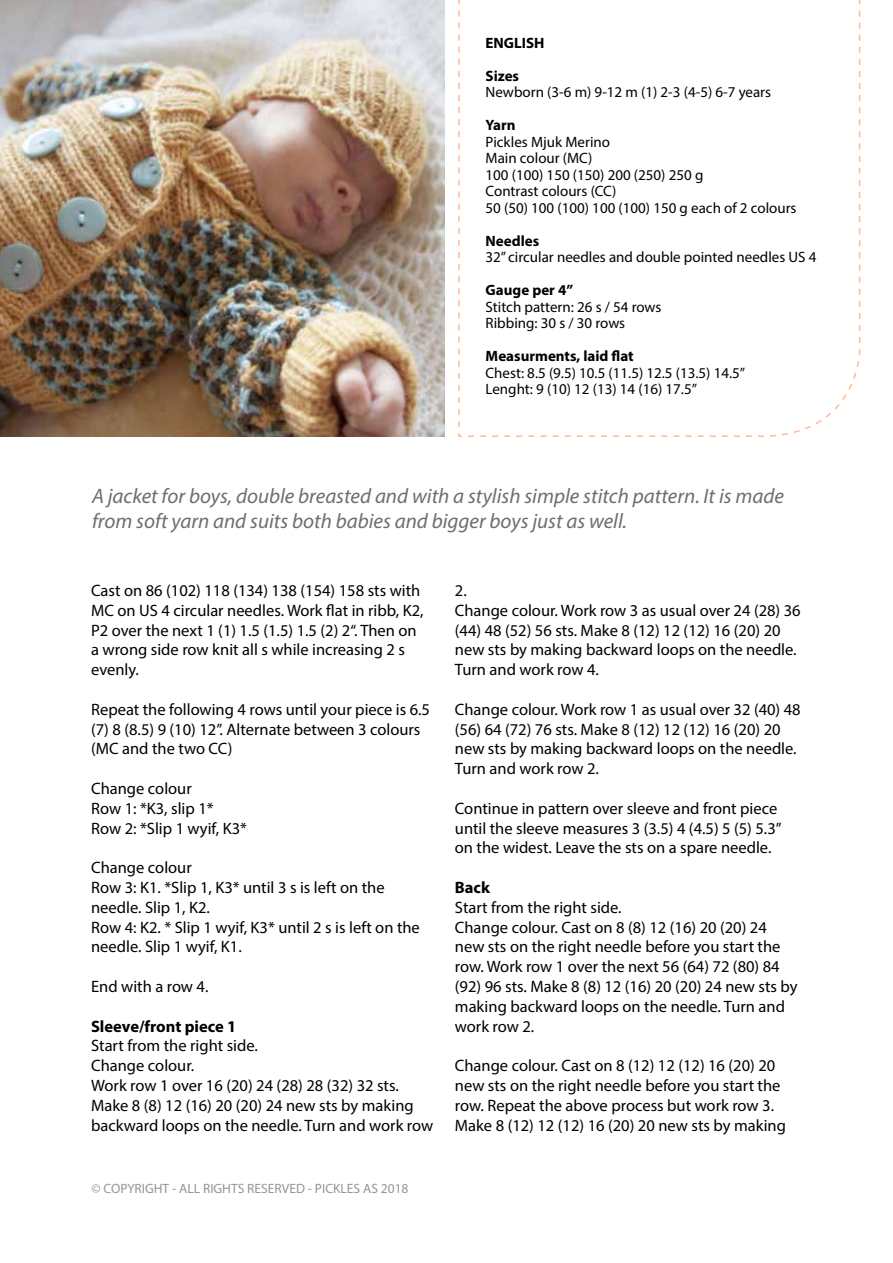
<style>
.page{position:relative;width:893px;height:1263px;background:#fff}
.page>*{position:absolute;margin:0;border:0;box-sizing:border-box;transform-origin:0 0}
.t1{font:italic 21px/25.2px "Myriad Pro";color:#6d6e71}
.t2{font:16.5px/19.8px "Myriad Pro";color:#000}
.t3{font:700 16.5px "Myriad Pro";color:#000}
.t4{font:15px/16.5px "Myriad Pro";color:#000}
.t5{font:700 15px "Myriad Pro";color:#000}
.t6{font:13.5px "Myriad Pro";color:#939598}
</style>
<div class="page">
<svg style="left:458px;top:0;width:403px;height:437px"></svg>
<img style="left:0;top:0;width:444px;height:437px">
<p class="t5" style="left:486px;top:33px;width:60px">ENGLISH</p>
<p class="t5" style="left:486px;top:66px;width:35px">Sizes</p>
<p class="t4" style="left:486px;top:84px;width:287px">Newborn (3-6 m) 9-12 m (1) 2-3 (4-5) 6-7 years</p>
<p class="t5" style="left:486px;top:115px;width:32px">Yarn</p>
<p class="t4" style="left:486px;top:133px;width:312px">Pickles Mjuk Merino<br>Main colour (MC)<br>100 (100) 150 (150) 200 (250) 250 g<br>Contrast colours (CC)<br>50 (50) 100 (100) 100 (100) 150 g each of 2 colours</p>
<p class="t5" style="left:486px;top:231px;width:55px">Needles</p>
<p class="t4" style="left:486px;top:249px;width:332px">32” circular needles and double pointed needles US 4</p>
<p class="t5" style="left:486px;top:280px;width:89px">Gauge per 4”</p>
<p class="t4" style="left:486px;top:298px;width:177px">Stitch pattern: 26 s / 54 rows<br>Ribbing: 30 s / 30 rows</p>
<p class="t5" style="left:486px;top:346px;width:150px">Measurments, laid flat</p>
<p class="t4" style="left:486px;top:364px;width:261px">Chest: 8.5 (9.5) 10.5 (11.5) 12.5 (13.5) 14.5”<br>Lenght: 9 (10) 12 (13) 14 (16) 17.5”</p>
<p class="t1" style="left:92px;top:483px;width:693px">A jacket for boys, double breasted and with a stylish simple stitch pattern. It is made from soft yarn and suits both babies and bigger boys just as well.</p>
<p class="t2" style="left:91px;top:580px;width:334px">Cast on 86 (102) 118 (134) 138 (154) 158 sts with MC on US 4 circular needles. Work flat in ribb, K2, P2 over the next 1 (1) 1.5 (1.5) 1.5 (2) 2“. Then on a wrong side row knit all s while increasing 2 s evenly.</p>
<p class="t2" style="left:91px;top:699px;width:340px">Repeat the following 4 rows until your piece is 6.5 (7) 8 (8.5) 9 (10) 12”. Alternate between 3 colours (MC and the two CC)</p>
<p class="t2" style="left:91px;top:778px;width:157px">Change colour<br>Row 1: *K3, slip 1*<br>Row 2: *Slip 1 wyif, K3*</p>
<p class="t2" style="left:91px;top:857px;width:330px">Change colour<br>Row 3: K1. *Slip 1, K3* until 3 s is left on the needle. Slip 1, K2.<br>Row 4: K2. * Slip 1 wyif, K3* until 2 s is left on the needle. Slip 1 wyif, K1.</p>
<p class="t2" style="left:91px;top:976px;width:119px">End with a row 4.</p>
<p class="t3" style="left:91px;top:1015px;width:147px">Sleeve/front piece 1</p>
<p class="t2" style="left:91px;top:1036px;width:344px">Start from the right side.<br>Change colour.<br>Work row 1 over 16 (20) 24 (28) 28 (32) 32 sts.<br>Make 8 (8) 12 (16) 20 (20) 24 new sts by making backward loops on the needle. Turn and work row</p>
<p class="t6" style="left:92px;top:1180px;width:319px">© COPYRIGHT - ALL RIGHTS RESERVED - PICKLES AS 2018</p>
<p class="t2" style="left:455px;top:580px;width:347px">2.<br>Change colour. Work row 3 as usual over 24 (28) 36 (44) 48 (52) 56 sts. Make 8 (12) 12 (12) 16 (20) 20 new sts by making backward loops on the needle.<br>Turn and work row 4.</p>
<p class="t2" style="left:455px;top:699px;width:347px">Change colour. Work row 1 as usual over 32 (40) 48 (56) 64 (72) 76 sts. Make 8 (12) 12 (12) 16 (20) 20 new sts by making backward loops on the needle.<br>Turn and work row 2.</p>
<p class="t2" style="left:455px;top:798px;width:328px">Continue in pattern over sleeve and front piece until the sleeve measures 3 (3.5) 4 (4.5) 5 (5) 5.3” on the widest. Leave the sts on a spare needle.</p>
<p class="t3" style="left:455px;top:877px;width:37px">Back</p>
<p class="t2" style="left:455px;top:897px;width:344px">Start from the right side.<br>Change colour. Cast on 8 (8) 12 (16) 20 (20) 24 new sts on the right needle before you start the row. Work row 1 over the next 56 (64) 72 (80) 84 (92) 96 sts. Make 8 (8) 12 (16) 20 (20) 24 new sts by making backward loops on the needle. Turn and work row 2.</p>
<p class="t2" style="left:455px;top:1055px;width:333px">Change colour. Cast on 8 (12) 12 (12) 16 (20) 20 new sts on the right needle before you start the row. Repeat the above process but work row 3.<br>Make 8 (12) 12 (12) 16 (20) 20 new sts by making</p>
</div>
